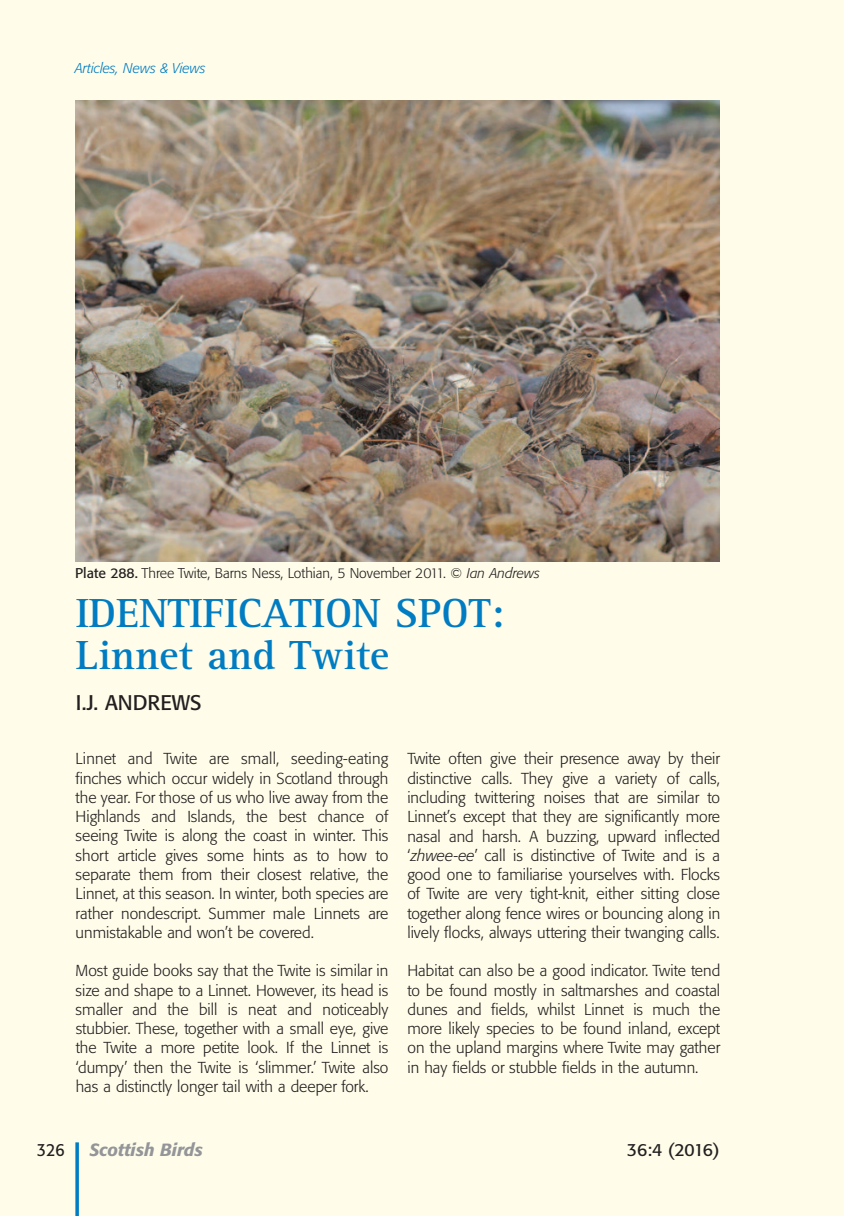
<style>
.page{position:relative;width:844px;height:1216px;background:#fff}
.page>*{position:absolute;margin:0;border:0;box-sizing:border-box;transform-origin:0 0}
.t1{font:700 42px/42px "AT Rotis Serif";color:#007cc2}
.t2{font:21px "Formata BQ";color:#231f20}
.t3{font:italic 500 17.5px "Formata BQ";color:#939598}
.t4{font:17.5px "Formata BQ";color:#231f20}
.t5{font:17.5px "Formata BQ";color:#231f20;scale:.9 1}
.t6{font:300 15.75px/19.2px "Formata BQ";color:#231f20;text-align:justify}
.t7{font:300 14px "Formata BQ";color:#231f20}
.t8{font:italic 300 14px "Formata BQ";color:#007cc2}
.s1{font-weight:400}
.s2{font-style:italic}
</style>
<div class="page">
<div style="left:0;top:0;width:843px;height:1215px;background:#fffdea"></div>
<svg style="left:75px;top:1142px;width:4px;height:73px"></svg>
<img style="left:75px;top:100px;width:644px;height:461px">
<p class="t8" style="left:75px;top:62px;width:132px">Articles, News &amp; Views</p>
<p class="t7" style="left:75px;top:567px;width:466px"><span class="s1">Plate 288.</span> Three Twite, Barns Ness, Lothian, 5 November 2011. © <span class="s2">Ian Andrews</span></p>
<h1 class="t1" style="left:76px;top:596px;width:429px">IDENTIFICATION SPOT:<br>Linnet and Twite</h1>
<h2 class="t2" style="left:76px;top:693px;width:127px">I.J. ANDREWS</h2>
<p class="t6" style="left:75px;top:750px;width:314px">Linnet and Twite are small, seeding-eating finches which occur widely in Scotland through the year. For those of us who live away from the Highlands and Islands, the best chance of seeing Twite is along the coast in winter. This short article gives some hints as to how to separate them from their closest relative, the Linnet, at this season. In winter, both species are rather nondescript. Summer male Linnets are unmistakable and won’t be covered.</p>
<p class="t6" style="left:76px;top:962px;width:314px">Most guide books say that the Twite is similar in size and shape to a Linnet. However, its head is smaller and the bill is neat and noticeably stubbier. These, together with a small eye, give the Twite a more petite look. If the Linnet is ‘dumpy’ then the Twite is ‘slimmer.’ Twite also has a distinctly longer tail with a deeper fork.</p>
<p class="t5" style="left:37px;top:1142px;width:32px">326</p>
<p class="t3" style="left:89px;top:1142px;width:115px">Scottish Birds</p>
<p class="t6" style="left:407px;top:750px;width:314px">Twite often give their presence away by their distinctive calls. They give a variety of calls, including twittering noises that are similar to Linnet’s except that they are significantly more nasal and harsh. A buzzing, upward inflected ‘<span class="s2">zhwee-ee</span>’ call is distinctive of Twite and is a good one to familiarise yourselves with. Flocks of Twite are very tight-knit, either sitting close together along fence wires or bouncing along in lively flocks, always uttering their twanging calls.</p>
<p class="t6" style="left:407px;top:962px;width:314px">Habitat can also be a good indicator. Twite tend to be found mostly in saltmarshes and coastal dunes and fields, whilst Linnet is much the more likely species to be found inland, except on the upland margins where Twite may gather in hay fields or stubble fields in the autumn.</p>
<p class="t4" style="left:626px;top:1141px;width:94px">36:4 (2016)</p>
</div>
